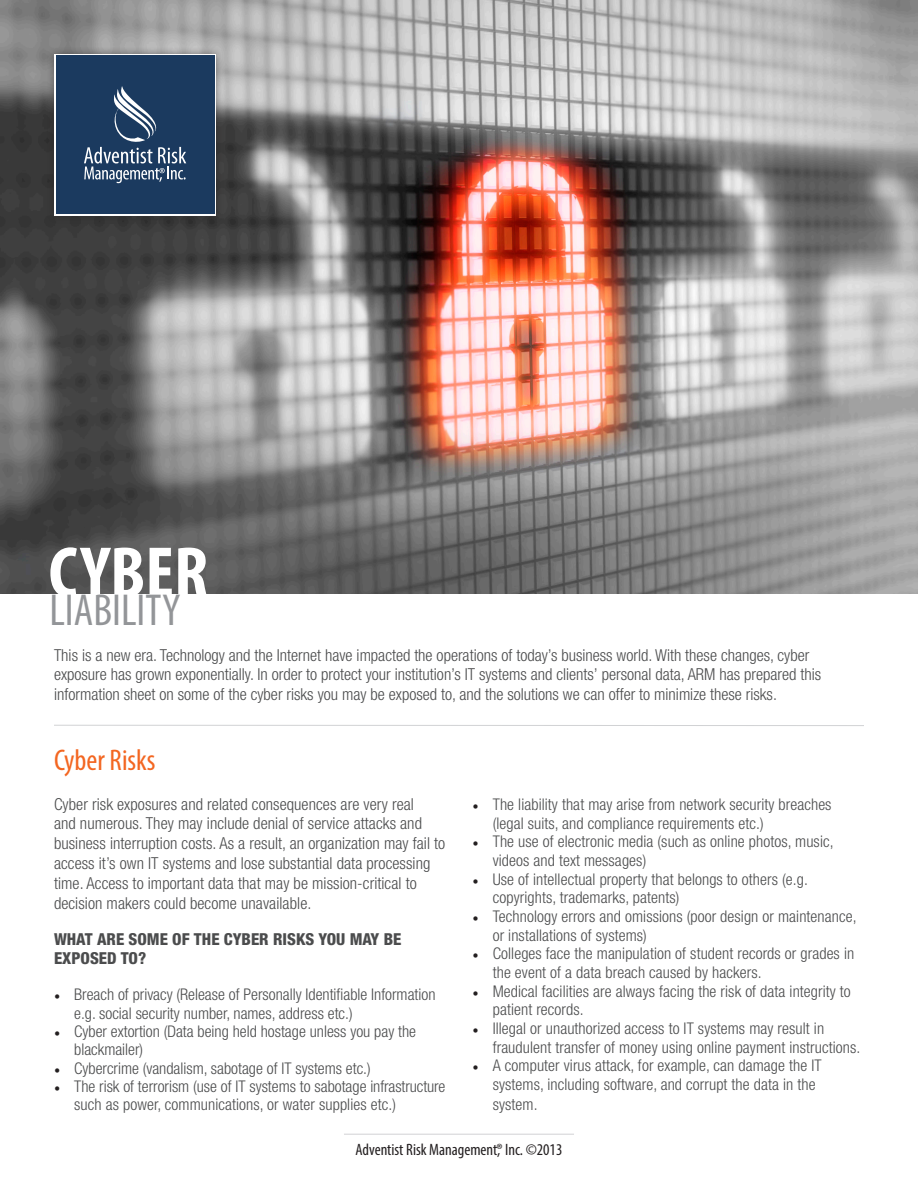
<style>
.page{position:relative;width:918px;height:1188px;background:#fff}
.page>*{position:absolute;margin:0;border:0;box-sizing:border-box;transform-origin:0 0}
.t1{font:700 condensed 72.9px "Myriad Pro";color:#fff}
.t2{font:condensed 45px "Myriad Pro";color:#939598}
.t3{font:condensed 30px "Myriad Pro";color:#f36621}
.t4{font:300 condensed 16.5px/19.8px "Helvetica Neue";letter-spacing:.005em;color:#4b4c4d}
.t5{font:800 condensed 16.5px/18.3px "Helvetica Neue";color:#4b4c4d}
.t6{font:condensed 16.5px "Myriad Pro";color:#231f20}
.t7{font:300 condensed 16.2px/18.8px "Helvetica Neue";letter-spacing:.005em;color:#4b4c4d}
.s1{font-family:"Minion Pro";font-weight:400;font-stretch:normal;color:#231f20}
</style>
<div class="page">
<img style="left:0;top:0;width:918px;height:594px">
<div style="left:46px;top:46px;width:178px;height:178px;background:#231f20;opacity:.5"></div>
<svg style="left:54px;top:54px;width:162px;height:162px"></svg>
<div style="left:56px;top:56px;width:158px;height:158px;background:#1b3a5f"></div>
<svg style="left:84px;top:86px;width:102px;height:97px"></svg>
<hr style="left:344px;top:1134px;width:230px;height:1px;background:#d1d2d4">
<hr style="left:54px;top:725px;width:810px;height:1px;background:#d1d2d4">
<p class="t1" style="left:49px;top:527px;width:161px">CYBER</p>
<p class="t2" style="left:50px;top:583px;width:132px">LIABILITY</p>
<p class="t4" style="left:54px;top:645px;width:769px">This is a new era. Technology and the Internet have impacted the operations of today’s business world. With these changes, cyber exposure has grown exponentially. In order to protect your institution’s IT systems and clients’ personal data, ARM has prepared this information sheet on some of the cyber risks you may be exposed to, and the solutions we can offer to minimize these risks.</p>
<p class="t3" style="left:54px;top:742px;width:103px">Cyber Risks</p>
<p class="t4" style="left:54px;top:794px;width:393px">Cyber risk exposures and related consequences are very real<br>and numerous. They may include denial of service attacks and business interruption costs. As a result, an organization may fail to access it’s own IT systems and lose substantial data processing time. Access to important data that may be mission-critical to decision makers could become unavailable.</p>
<p class="t5" style="left:54px;top:930px;width:349px">WHAT ARE SOME OF THE CYBER RISKS YOU MAY BE<br>EXPOSED TO?</p>
<p class="t7" style="left:74px;top:985px;width:363px;line-height:18.3px;text-indent:-20px"><span class="s1">•</span> Breach of privacy (Release of Personally Identifiable Information e.g. social security number, names, address etc.)</p>
<p class="t7" style="left:74px;top:1022px;width:343px;line-height:18.3px;text-indent:-20px"><span class="s1">•</span> Cyber extortion (Data being held hostage unless you pay the blackmailer)</p>
<p class="t7" style="left:54px;top:1058px;width:318px"><span class="s1">•</span> Cybercrime (vandalism, sabotage of IT systems etc.)</p>
<p class="t7" style="left:74px;top:1077px;width:373px;line-height:18.3px;text-indent:-20px"><span class="s1">•</span> The risk of terrorism (use of IT systems to sabotage infrastructure such as power, communications, or water supplies etc.)</p>
<p class="t7" style="left:493px;top:795px;width:340px;text-indent:-20px"><span class="s1">•</span> The liability that may arise from network security breaches (legal suits, and compliance requirements etc.)</p>
<p class="t7" style="left:493px;top:832px;width:342px;text-indent:-20px"><span class="s1">•</span> The use of electronic media (such as online photos, music, videos and text messages)</p>
<p class="t7" style="left:493px;top:869px;width:317px;text-indent:-20px"><span class="s1">•</span> Use of intellectual property that belongs to others (e.g. copyrights, trademarks, patents)</p>
<p class="t7" style="left:493px;top:907px;width:365px;text-indent:-20px"><span class="s1">•</span> Technology errors and omissions (poor design or maintenance, or installations of systems)</p>
<p class="t7" style="left:493px;top:944px;width:363px;text-indent:-20px"><span class="s1">•</span> Colleges face the manipulation of student records or grades in the event of a data breach caused by hackers.</p>
<p class="t7" style="left:493px;top:981px;width:360px;text-indent:-20px"><span class="s1">•</span> Medical facilities are always facing the risk of data integrity to patient records.</p>
<p class="t7" style="left:493px;top:1019px;width:369px;text-indent:-20px"><span class="s1">•</span> Illegal or unauthorized access to IT systems may result in fraudulent transfer of money using online payment instructions.</p>
<p class="t7" style="left:493px;top:1056px;width:330px;text-indent:-20px"><span class="s1">•</span> A computer virus attack, for example, can damage the IT systems, including software, and corrupt the data in the</p>
<p class="t7" style="left:493px;top:1095px;width:46px">system.</p>
<p class="t6" style="left:356px;top:1140px;width:208px">Adventist Risk Management,® Inc. ©2013</p>
</div>
